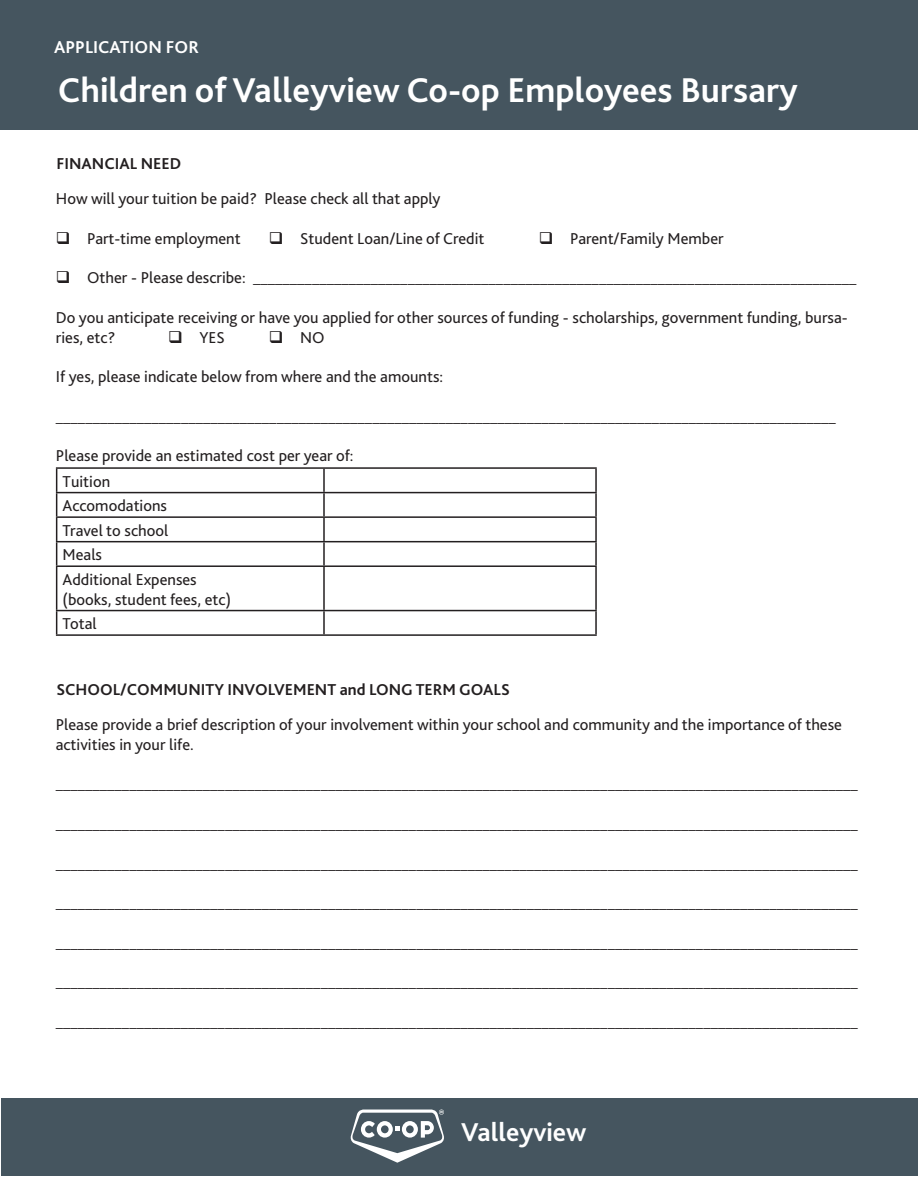
<style>
.page{position:relative;width:918px;height:1188px;background:#fff}
.page>*{position:absolute;margin:0;border:0;box-sizing:border-box;transform-origin:0 0}
.t1{font:700 36px "Bliss 2";color:#fff}
.t2{font:700 27px "Bliss 2";color:#fff}
.t3{font:700 18px "Bliss 2";color:#fff}
.t4{font:16.5px/19.8px "Bliss 2";color:#231f20}
.t5{font:700 16.5px "Bliss 2";color:#231f20}
</style>
<div class="page">
<div style="left:0;top:0;width:918px;height:130px;background:#45555f"></div>
<hr style="left:56px;top:467px;width:268px;height:2px;background:#231f20">
<hr style="left:324px;top:467px;width:273px;height:2px;background:#231f20">
<hr style="left:323px;top:469px;width:2px;height:23px;background:#231f20">
<hr style="left:595px;top:469px;width:2px;height:23px;background:#231f20">
<hr style="left:56px;top:492px;width:268px;height:1px;background:#231f20">
<hr style="left:324px;top:492px;width:273px;height:1px;background:#231f20">
<hr style="left:323px;top:493px;width:2px;height:23px;background:#231f20">
<hr style="left:595px;top:493px;width:2px;height:23px;background:#231f20">
<hr style="left:56px;top:516px;width:268px;height:2px;background:#231f20">
<hr style="left:324px;top:516px;width:273px;height:2px;background:#231f20">
<hr style="left:323px;top:518px;width:2px;height:23px;background:#231f20">
<hr style="left:595px;top:518px;width:2px;height:23px;background:#231f20">
<hr style="left:56px;top:541px;width:268px;height:1px;background:#231f20">
<svg style="left:56px;top:469px;width:1px;height:96px"></svg>
<hr style="left:324px;top:541px;width:273px;height:1px;background:#231f20">
<hr style="left:323px;top:542px;width:2px;height:23px;background:#231f20">
<hr style="left:595px;top:542px;width:2px;height:23px;background:#231f20">
<hr style="left:56px;top:565px;width:268px;height:2px;background:#231f20">
<hr style="left:56px;top:567px;width:1px;height:43px;background:#231f20">
<hr style="left:324px;top:565px;width:273px;height:2px;background:#231f20">
<hr style="left:323px;top:567px;width:2px;height:43px;background:#231f20">
<hr style="left:595px;top:567px;width:2px;height:43px;background:#231f20">
<hr style="left:56px;top:610px;width:268px;height:1px;background:#231f20">
<svg style="left:56px;top:611px;width:1px;height:23px"></svg>
<hr style="left:324px;top:610px;width:273px;height:1px;background:#231f20">
<hr style="left:323px;top:611px;width:2px;height:23px;background:#231f20">
<hr style="left:595px;top:611px;width:2px;height:23px;background:#231f20">
<hr style="left:56px;top:634px;width:268px;height:2px;background:#231f20">
<hr style="left:324px;top:634px;width:273px;height:2px;background:#231f20">
<div style="left:2px;top:1098px;width:916px;height:77px;background:#45555f"></div>
<svg style="left:351px;top:1110px;width:93px;height:53px"></svg>
<p class="t3" style="left:54px;top:36px;width:146px">APPLICATION FOR</p>
<p class="t1" style="left:58px;top:68px;width:741px">Children of Valleyview Co-op Employees Bursary</p>
<p class="t5" style="left:57px;top:153px;width:126px">FINANCIAL NEED</p>
<p class="t4" style="left:56px;top:189px;width:386px">How will your tuition be paid? Please check all that apply</p>
<p class="t4" style="left:56px;top:228px;width:186px">❑ Part-time employment</p>
<p class="t4" style="left:269px;top:228px;width:217px">❑ Student Loan/Line of Credit</p>
<p class="t4" style="left:539px;top:228px;width:186px">❑ Parent/Family Member</p>
<p class="t4" style="left:56px;top:268px;width:802px">❑ Other - Please describe: __________________________________________________________________________________</p>
<p class="t4" style="left:56px;top:307px;width:793px">Do you anticipate receiving or have you applied for other sources of funding - scholarships, government funding, bursa&shy;ries, etc?</p>
<p class="t4" style="left:168px;top:327px;width:58px">❑ YES</p>
<p class="t4" style="left:269px;top:327px;width:57px">❑ NO</p>
<p class="t4" style="left:56px;top:367px;width:389px">If yes, please indicate below from where and the amounts:</p>
<p class="t4" style="left:56px;top:406px;width:782px">__________________________________________________________________________________________________________</p>
<p class="t4" style="left:56px;top:446px;width:299px">Please provide an estimated cost per year of:</p>
<p class="t4" style="left:63px;top:471px;width:49px">Tuition</p>
<p class="t4" style="left:63px;top:496px;width:106px">Accomodations</p>
<p class="t4" style="left:63px;top:520px;width:107px">Travel to school</p>
<p class="t4" style="left:63px;top:545px;width:41px">Meals</p>
<p class="t4" style="left:63px;top:569px;width:136px">Additional Expenses</p>
<p class="t4" style="left:63px;top:589px;width:170px">(books, student fees, etc)</p>
<p class="t4" style="left:63px;top:614px;width:36px">Total</p>
<p class="t5" style="left:56px;top:679px;width:455px">SCHOOL/COMMUNITY INVOLVEMENT and LONG TERM GOALS</p>
<p class="t4" style="left:56px;top:715px;width:788px">Please provide a brief description of your involvement within your school and community and the importance of these activities in your life.</p>
<p class="t4" style="left:56px;top:774px;width:804px">_____________________________________________________________________________________________________________</p>
<p class="t4" style="left:56px;top:814px;width:804px">_____________________________________________________________________________________________________________</p>
<p class="t4" style="left:56px;top:853px;width:804px">_____________________________________________________________________________________________________________</p>
<p class="t4" style="left:56px;top:893px;width:804px">_____________________________________________________________________________________________________________</p>
<p class="t4" style="left:56px;top:932px;width:804px">_____________________________________________________________________________________________________________</p>
<p class="t4" style="left:56px;top:972px;width:804px">_____________________________________________________________________________________________________________</p>
<p class="t4" style="left:56px;top:1012px;width:804px">_____________________________________________________________________________________________________________</p>
<p class="t2" style="left:461px;top:1115px;width:127px">Valleyview</p>
</div>
